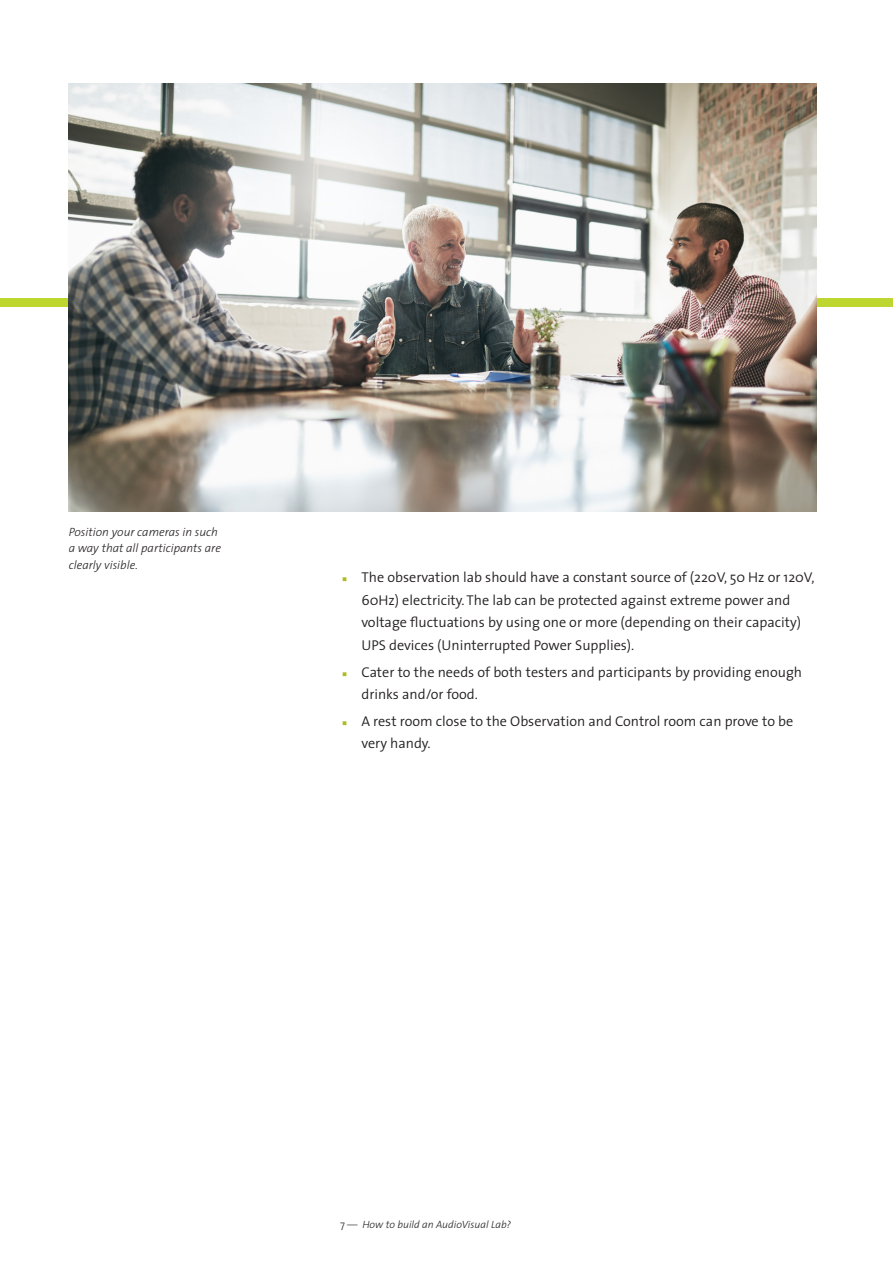
<style>
.page{position:relative;width:893px;height:1263px;background:#fff}
.page>*{position:absolute;margin:0;border:0;box-sizing:border-box;transform-origin:0 0}
.Plain_text{font:300 14.25px/22.5px "The Sans";color:#231f20}
.t1{font:italic 300 12px/16.5px "The Sans";color:#231f20}
.t2{font:italic 300 10.5px "The Sans";color:#231f20}
.s1{font-family:"Comic Sans MS";font-weight:400;color:#aebc21}
.s2{font-style:normal}
</style>
<div class="page">
<div style="left:0;top:298px;width:893px;height:8px;background:#bed630"></div>
<img style="left:69px;top:84px;width:747px;height:428px">
<p class="t1" style="left:69px;top:523px;width:154px">Position your cameras in such a way that all participants are clearly visible.</p>
<p class="Plain_text" style="left:361px;top:566px;width:454px;text-indent:-21px"><span class="s1">▪</span> The observation lab should have a constant source of (220V, 50 Hz or 120V, 60Hz) electricity. The lab can be protected against extreme power and voltage fluctuations by using one or more (depending on their capacity)<br>UPS devices (Uninterrupted Power Supplies).</p>
<p class="Plain_text" style="left:361px;top:660px;width:442px;text-indent:-21px"><span class="s1">▪</span> Cater to the needs of both testers and participants by providing enough drinks and/or food.</p>
<p class="Plain_text" style="left:361px;top:709px;width:433px;text-indent:-21px"><span class="s1">▪</span> A rest room close to the Observation and Control room can prove to be very handy.</p>
<p class="t2" style="left:340px;top:1216px;width:172px"><span class="s2">7 —</span> How to build an AudioVisual Lab?</p>
</div>
